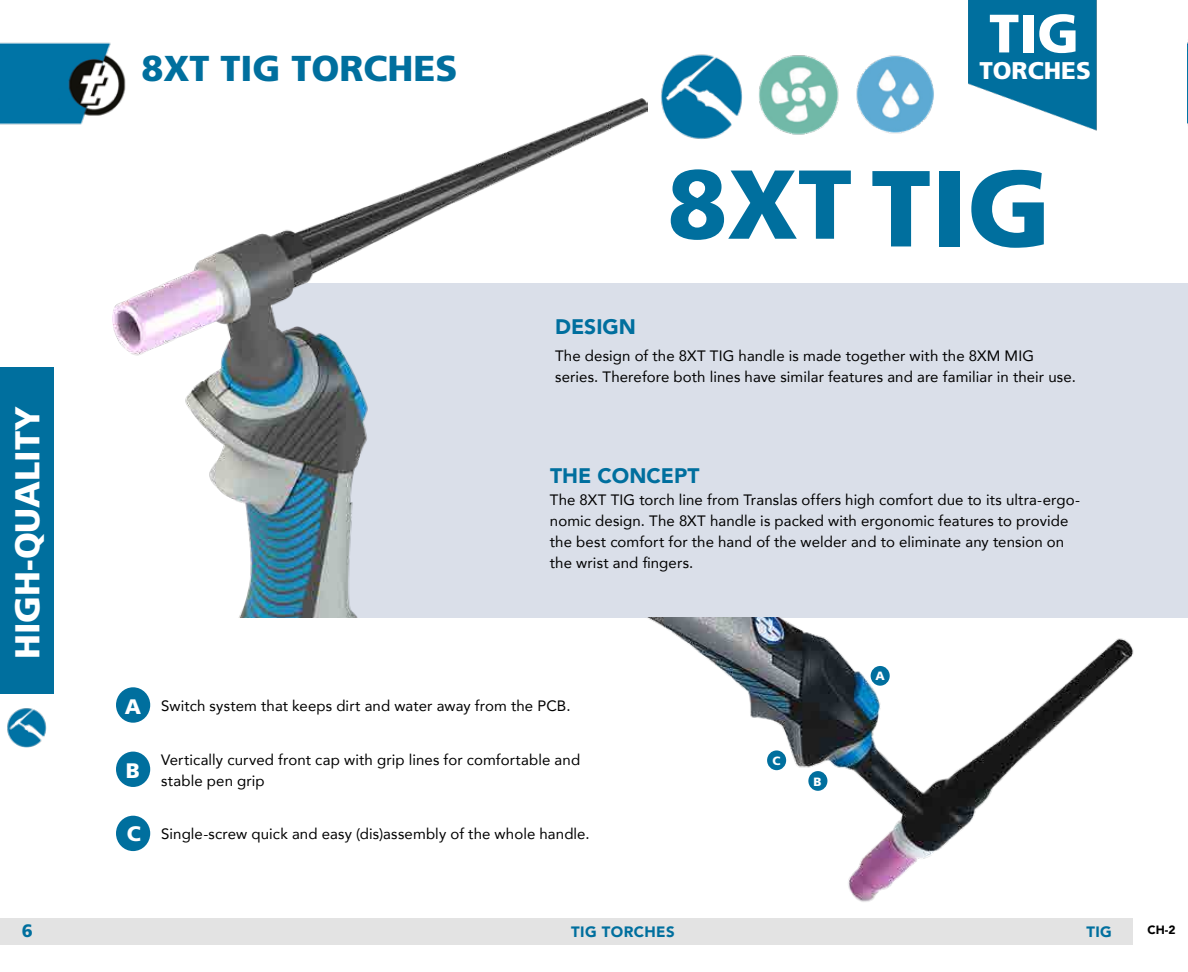
<style>
.page{position:relative;width:1188px;height:972px;background:#fff}
.page>*{position:absolute;margin:0;border:0;box-sizing:border-box;transform-origin:0 0}
.t1{font:900 108px "Frutiger LT Pro";color:#006f9e}
.t2{font:900 97.65px "Frutiger LT Pro";color:#006f9e}
.t3{font:900 54px "Frutiger LT Pro";color:#fff}
.t4{font:900 36px "Frutiger LT Pro";color:#006f9e}
.t5{font:900 34.5px "Frutiger LT Pro";color:#fff}
.t6{font:900 24.15px "Frutiger LT Pro";color:#fff}
.t7{font:900 21px "Avenir";color:#006f9e}
.t8{font:900 21px "Frutiger LT Pro";color:#fff}
.t9{font:900 18px "Frutiger LT Pro";color:#006f9e}
.t10{font:15px/21px "Avenir";letter-spacing:.01em;color:#000}
.t11{font:900 15px "Avenir";letter-spacing:.025em;color:#006f9e}
.t12{font:900 12px "Avenir";color:#000}
.t13{font:900 12px "Frutiger LT Pro";color:#fff}
</style>
<div class="page">
<div style="left:0;top:918px;width:1133px;height:27px;background:#e3e3e3"></div>
<div style="left:0;top:367px;width:54px;height:326px;background:#006f9e"></div>
<div style="left:272px;top:283px;width:916px;height:335px;background:#dadfe9"></div>
<img style="left:1187px;top:42px;width:1px;height:83px">
<img style="left:759px;top:55px;width:80px;height:80px">
<img style="left:856px;top:55px;width:78px;height:79px">
<div style="left:116px;top:687px;width:34px;height:36px;background:#006f9e;border-radius:50%"></div>
<div style="left:116px;top:752px;width:34px;height:35px;background:#006f9e;border-radius:50%"></div>
<div style="left:116px;top:816px;width:34px;height:35px;background:#006f9e;border-radius:50%"></div>
<img style="left:661px;top:54px;width:82px;height:85px">
<img style="left:648px;top:618px;width:486px;height:284px">
<img style="left:0;top:42px;width:126px;height:83px">
<img style="left:113px;top:99px;width:534px;height:519px">
<img style="left:7px;top:708px;width:39px;height:40px">
<img style="left:968px;top:0;width:129px;height:131px">
<h3 class="t5" style="left:6px;top:659px;width:255px;rotate:-90deg">HIGH-QUALITY</h3>
<h3 class="t4" style="left:141px;top:46px;width:318px">8XT TIG TORCHES</h3>
<h3 class="t7" style="left:555px;top:309px;width:82px">DESIGN</h3>
<h3 class="t3" style="left:989px;top:1px;width:92px">TIG</h3>
<h3 class="t6" style="left:979px;top:56px;width:113px">TORCHES</h3>
<h2 class="t2" style="left:668px;top:146px;width:186px">8XT</h2>
<h1 class="t1" style="left:871px;top:143px;width:182px">TIG</h1>
<p class="t10" style="left:555px;top:345px;width:522px">The design of the 8XT TIG handle is made together with the 8XM MIG series. Therefore both lines have similar features and are familiar in their use.</p>
<h3 class="t7" style="left:550px;top:458px;width:151px">THE CONCEPT</h3>
<p class="t10" style="left:550px;top:489px;width:532px">The 8XT TIG torch line from Translas offers high comfort due to its ultra-ergo&shy;nomic design. The 8XT handle is packed with ergonomic features to provide the best comfort for the hand of the welder and to eliminate any tension on the wrist and fingers.</p>
<p class="t13" style="left:876px;top:669px;width:11px">A</p>
<h3 class="t8" style="left:125px;top:694px;width:18px">A</h3>
<h3 class="t8" style="left:126px;top:758px;width:16px">B</h3>
<h3 class="t8" style="left:127px;top:821px;width:16px">C</h3>
<p class="t10" style="left:161px;top:695px;width:411px">Switch system that keeps dirt and water away from the PCB.</p>
<p class="t10" style="left:161px;top:749px;width:421px">Vertically curved front cap with grip lines for comfortable and stable pen grip</p>
<p class="t10" style="left:161px;top:823px;width:430px">Single-screw quick and easy (dis)assembly of the whole handle.</p>
<p class="t13" style="left:773px;top:753px;width:10px">C</p>
<p class="t13" style="left:814px;top:774px;width:10px">B</p>
<p class="t9" style="left:22px;top:920px;width:13px">6</p>
<p class="t11" style="left:571px;top:919px;width:105px">TIG TORCHES</p>
<p class="t11" style="left:1087px;top:919px;width:27px">TIG</p>
<p class="t12" style="left:1148px;top:919px;width:29px">CH-2</p>
</div>
